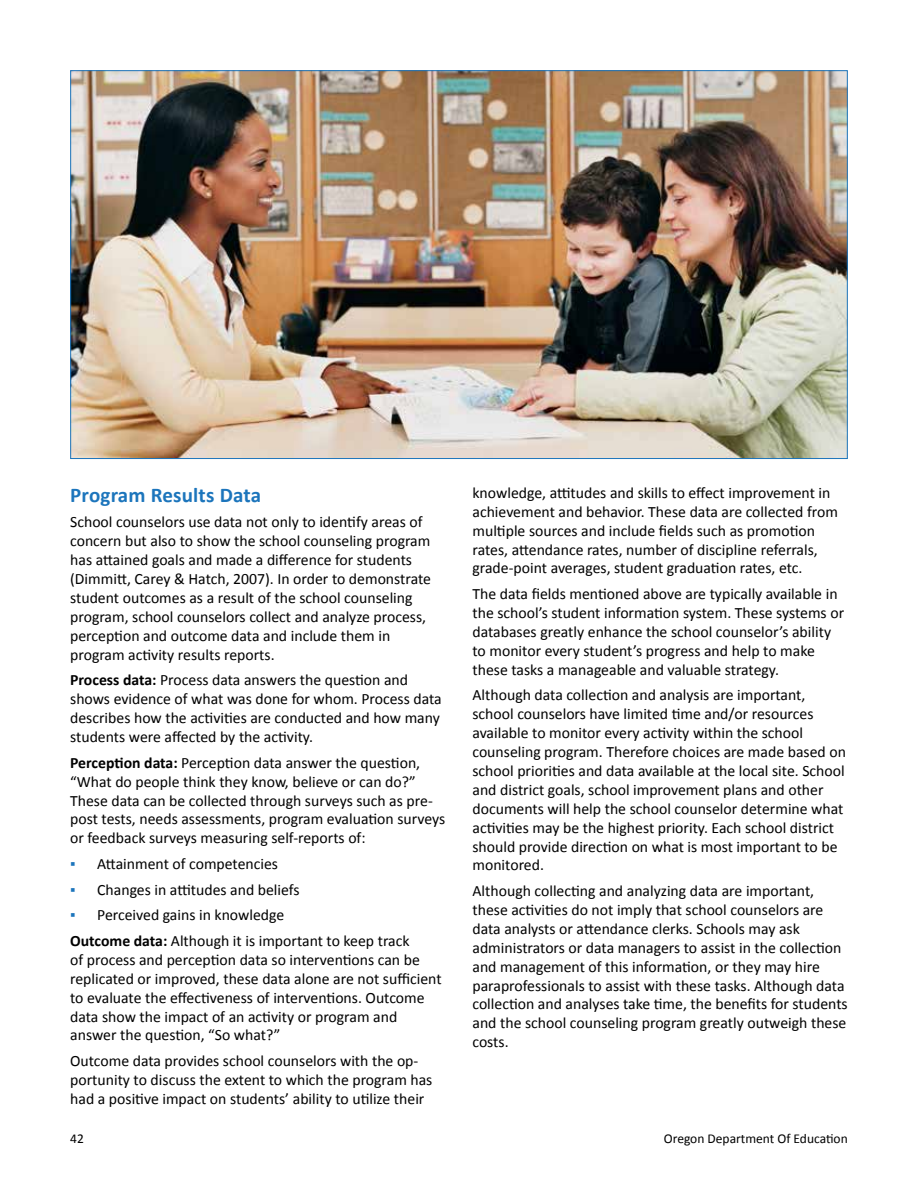
<style>
.page{position:relative;width:918px;height:1188px;background:#fff}
.page>*{position:absolute;margin:0;border:0;box-sizing:border-box;transform-origin:0 0}
.t1{font:700 21px "Calibri";letter-spacing:.01em;color:#1c75bc}
.Body{font:15.75px/18.9px "Calibri";color:#000}
.t2{font:13.5px "Calibri";color:#000}
.s1{font-weight:700}
.s2{color:#1c75bc}
</style>
<div class="page">
<img style="left:72px;top:72px;width:774px;height:385px">
<h2 class="t1" style="left:70px;top:481px;width:192px">Program Results Data</h2>
<p class="Body" style="left:70px;top:513px;width:362px">School counselors use data not only to identify areas of concern but also to show the school counseling program has attained goals and made a difference for students (Dimmitt, Carey &amp; Hatch, 2007). In order to demonstrate student outcomes as a result of the school counseling program, school counselors collect and analyze process, perception and outcome data and include them in program activity results reports.</p>
<p class="Body" style="left:70px;top:671px;width:373px"><span class="s1">Process data:</span> Process data answers the question and shows evidence of what was done for whom. Process data describes how the activities are conducted and how many students were affected by the activity.</p>
<p class="Body" style="left:70px;top:753px;width:377px"><span class="s1">Perception data:</span> Perception data answer the question, “What do people think they know, believe or can do?” These data can be collected through surveys such as pre&shy;post tests, needs assessments, program evaluation surveys or feedback surveys measuring self-reports of:</p>
<p class="Body" style="left:70px;top:854px;width:209px"><span class="s2">▪</span> Attainment of competencies</p>
<p class="Body" style="left:70px;top:880px;width:231px"><span class="s2">▪</span> Changes in attitudes and beliefs</p>
<p class="Body" style="left:70px;top:906px;width:216px"><span class="s2">▪</span> Perceived gains in knowledge</p>
<p class="Body" style="left:70px;top:931px;width:373px"><span class="s1">Outcome data:</span> Although it is important to keep track<br>of process and perception data so interventions can be replicated or improved, these data alone are not sufficient to evaluate the effectiveness of interventions. Outcome data show the impact of an activity or program and answer the question, “So what?”</p>
<p class="Body" style="left:70px;top:1051px;width:364px">Outcome data provides school counselors with the op&shy;portunity to discuss the extent to which the program has had a positive impact on students’ ability to utilize their</p>
<p class="Body" style="left:472px;top:483px;width:367px">knowledge, attitudes and skills to effect improvement in achievement and behavior. These data are collected from multiple sources and include fields such as promotion rates, attendance rates, number of discipline referrals, grade-point averages, student graduation rates, etc.</p>
<p class="Body" style="left:472px;top:584px;width:373px">The data fields mentioned above are typically available in the school’s student information system. These systems or databases greatly enhance the school counselor’s ability to monitor every student’s progress and help to make these tasks a manageable and valuable strategy.</p>
<p class="Body" style="left:472px;top:686px;width:375px">Although data collection and analysis are important, school counselors have limited time and/or resources available to monitor every activity within the school counseling program. Therefore choices are made based on school priorities and data available at the local site. School and district goals, school improvement plans and other documents will help the school counselor determine what activities may be the highest priority. Each school district should provide direction on what is most important to be monitored.</p>
<p class="Body" style="left:472px;top:881px;width:377px">Although collecting and analyzing data are important, these activities do not imply that school counselors are data analysts or attendance clerks. Schools may ask administrators or data managers to assist in the collection and management of this information, or they may hire paraprofessionals to assist with these tasks. Although data collection and analyses take time, the benefits for students and the school counseling program greatly outweigh these costs.</p>
<p class="t2" style="left:70px;top:1130px;width:15px">42</p>
<p class="t2" style="left:664px;top:1130px;width:185px">Oregon Department Of Education</p>
</div>
